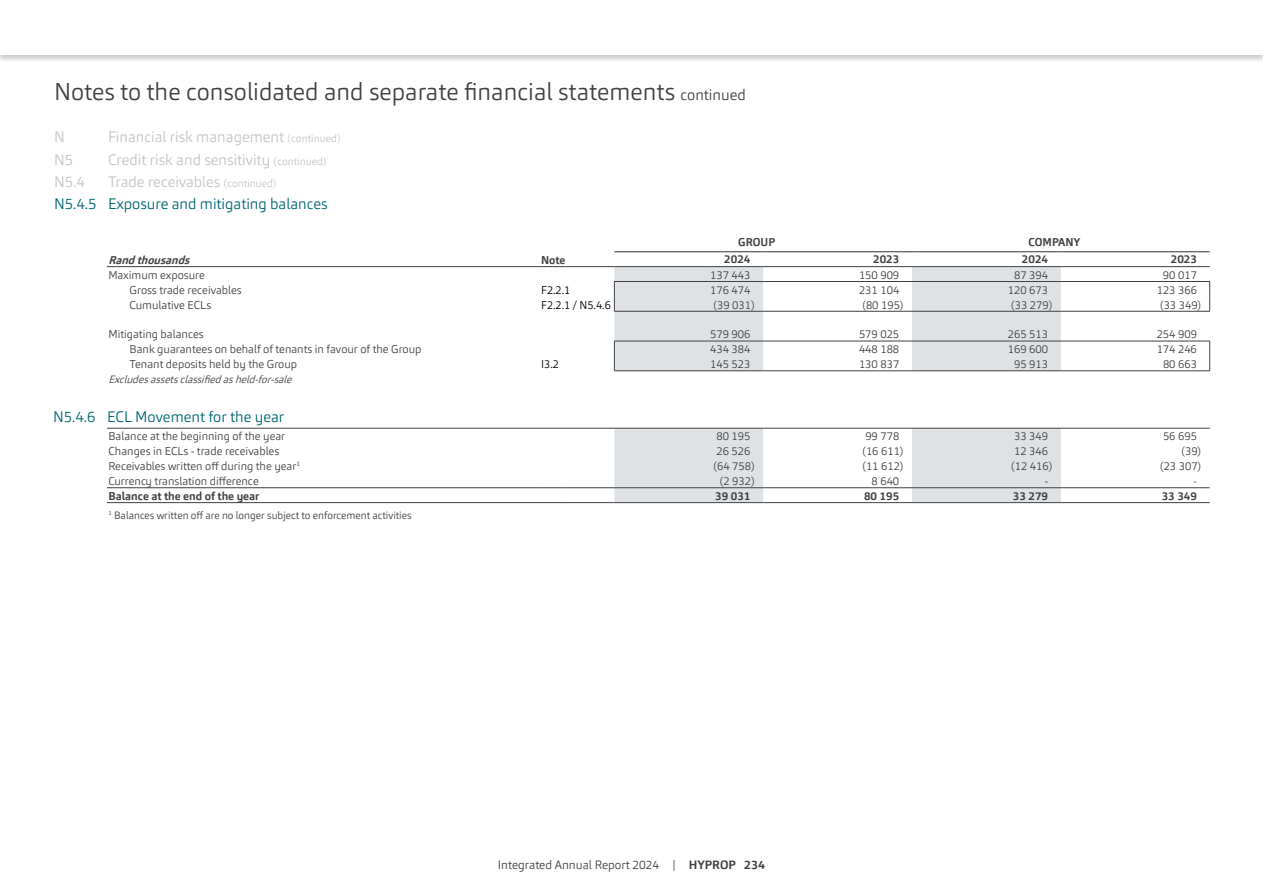
<style>
.page{position:relative;width:1263px;height:893px;background:#fff}
.page>*{position:absolute;margin:0;border:0;box-sizing:border-box;transform-origin:0 0}
.t1{font:300 24px "Carnac W03";color:#414042}
.t2{font:300 15px/22.2px "Carnac W03";color:#006670;text-align:center}
.t3{font:300 15px "Carnac W03";color:#c2c4c6}
.t4{font:300 12px "Carnac W03";color:#414042}
.t5{font:300 11.25px "Carnac W03";color:#414042}
.t6{font:700 11.25px "Carnac W03";color:#414042}
.t7{font:300 11.25px "Carnac W03";color:#000}
.t8{font:italic 700 11.25px "Carnac W03";color:#414042}
.t9{font:300 10.5px "Carnac W03";color:#414042}
.t10{font:italic 300 10.5px "Carnac W03";color:#414042}
.s1{font-size:15px}
.s2{font-size:10.5px}
.s3{color:#c2c4c6}
.s4{font-size:10.5px;color:#c2c4c6}
.s5{font-weight:700}
</style>
<div class="page">
<svg style="left:614px;top:267px;width:447px;height:235px;fill:#dee2e4"></svg>
<hr style="left:614px;top:251px;width:149px;height:1px;background:#414042">
<hr style="left:763px;top:251px;width:149px;height:1px;background:#414042">
<hr style="left:912px;top:251px;width:149px;height:1px;background:#414042">
<hr style="left:1061px;top:251px;width:149px;height:1px;background:#414042">
<svg style="left:107px;top:266px;width:459px;height:1px"></svg>
<hr style="left:566px;top:266px;width:48px;height:1px;background:#414042">
<hr style="left:614px;top:266px;width:149px;height:1px;background:#414042">
<hr style="left:763px;top:266px;width:149px;height:1px;background:#414042">
<hr style="left:912px;top:266px;width:149px;height:1px;background:#414042">
<hr style="left:1061px;top:266px;width:149px;height:1px;background:#414042">
<hr style="left:53px;top:428px;width:488px;height:1px;background:#414042">
<svg style="left:541px;top:428px;width:25px;height:1px"></svg>
<hr style="left:566px;top:428px;width:48px;height:1px;background:#414042">
<hr style="left:614px;top:428px;width:149px;height:1px;background:#414042">
<hr style="left:763px;top:428px;width:149px;height:1px;background:#414042">
<hr style="left:912px;top:428px;width:149px;height:1px;background:#414042">
<hr style="left:1061px;top:428px;width:149px;height:1px;background:#414042">
<hr style="left:53px;top:487px;width:488px;height:1px;background:#414042">
<svg style="left:541px;top:487px;width:25px;height:1px"></svg>
<hr style="left:566px;top:487px;width:48px;height:1px;background:#414042">
<hr style="left:614px;top:487px;width:149px;height:1px;background:#414042">
<hr style="left:763px;top:487px;width:149px;height:1px;background:#414042">
<hr style="left:912px;top:487px;width:149px;height:1px;background:#414042">
<hr style="left:1061px;top:487px;width:149px;height:1px;background:#414042">
<hr style="left:53px;top:502px;width:488px;height:1px;background:#414042">
<svg style="left:541px;top:502px;width:25px;height:1px"></svg>
<hr style="left:566px;top:502px;width:48px;height:1px;background:#414042">
<hr style="left:614px;top:502px;width:149px;height:1px;background:#414042">
<hr style="left:763px;top:502px;width:149px;height:1px;background:#414042">
<hr style="left:912px;top:502px;width:149px;height:1px;background:#414042">
<hr style="left:1061px;top:502px;width:149px;height:1px;background:#414042">
<hr style="left:614px;top:281px;width:149px;height:1px;background:#414042">
<hr style="left:763px;top:281px;width:149px;height:1px;background:#414042">
<hr style="left:912px;top:281px;width:149px;height:1px;background:#414042">
<hr style="left:1061px;top:281px;width:149px;height:1px;background:#414042">
<svg style="left:614px;top:282px;width:1px;height:29px"></svg>
<svg style="left:1209px;top:282px;width:1px;height:29px"></svg>
<hr style="left:614px;top:311px;width:149px;height:1px;background:#414042">
<hr style="left:763px;top:311px;width:149px;height:1px;background:#414042">
<hr style="left:912px;top:311px;width:149px;height:1px;background:#414042">
<hr style="left:1061px;top:311px;width:149px;height:1px;background:#414042">
<hr style="left:614px;top:341px;width:149px;height:1px;background:#414042">
<hr style="left:763px;top:341px;width:149px;height:1px;background:#414042">
<hr style="left:912px;top:341px;width:149px;height:1px;background:#414042">
<hr style="left:1061px;top:341px;width:149px;height:1px;background:#414042">
<svg style="left:614px;top:341px;width:1px;height:29px"></svg>
<svg style="left:1209px;top:341px;width:1px;height:29px"></svg>
<hr style="left:614px;top:370px;width:149px;height:1px;background:#414042">
<hr style="left:763px;top:370px;width:149px;height:1px;background:#414042">
<hr style="left:912px;top:370px;width:149px;height:1px;background:#414042">
<hr style="left:1061px;top:370px;width:149px;height:1px;background:#414042">
<div style="left:0;top:425px;width:106px;height:162px;background:#fff"></div>
<div style="left:0;top:0;width:1263px;height:62px;background:#000;opacity:.2"></div>
<div style="left:0;top:0;width:1263px;height:54px;background:#fff"></div>
<h1 class="t1" style="left:54px;top:77px;width:693px">Notes to the consolidated and separate financial statements <span class="s1">continued</span></h1>
<h2 class="t3" style="left:54px;top:128px;width:12px">N</h2>
<h2 class="t3" style="left:108px;top:128px;width:234px">Financial risk management <span class="s2">(continued)</span></h2>
<h2 class="t3" style="left:54px;top:150px;width:21px">N5</h2>
<h2 class="t3" style="left:108px;top:150px;width:220px">Credit risk and sensitivity <span class="s2">(continued)</span></h2>
<h2 class="t3" style="left:54px;top:172px;width:32px">N5.4</h2>
<h2 class="t2" style="left:54px;top:170px;width:275px"><span class="s3">Trade receivables</span> <span class="s4">(continued)<br></span>N5.4.5 Exposure and mitigating balances</h2>
<p class="t6" style="left:738px;top:235px;width:39px">GROUP</p>
<p class="t6" style="left:1028px;top:235px;width:54px">COMPANY</p>
<p class="t8" style="left:108px;top:253px;width:86px">Randthousands</p>
<p class="t6" style="left:541px;top:253px;width:26px">Note</p>
<p class="t6" style="left:724px;top:252px;width:28px">2024</p>
<p class="t6" style="left:873px;top:252px;width:28px">2023</p>
<p class="t6" style="left:1022px;top:252px;width:28px">2024</p>
<p class="t6" style="left:1171px;top:252px;width:28px">2023</p>
<p class="t5" style="left:108px;top:268px;width:98px">Maximum exposure</p>
<p class="t5" style="left:710px;top:268px;width:42px">137 443</p>
<p class="t5" style="left:859px;top:268px;width:42px">150 909</p>
<p class="t5" style="left:1014px;top:268px;width:35px">87 394</p>
<p class="t5" style="left:1163px;top:268px;width:35px">90 017</p>
<p class="t5" style="left:130px;top:283px;width:114px">Gross trade receivables</p>
<p class="t7" style="left:541px;top:283px;width:31px">F2.2.1</p>
<p class="t5" style="left:710px;top:283px;width:42px">176 474</p>
<p class="t5" style="left:859px;top:283px;width:42px">231 104</p>
<p class="t5" style="left:1008px;top:283px;width:42px">120 673</p>
<p class="t5" style="left:1157px;top:283px;width:42px">123 366</p>
<p class="t5" style="left:130px;top:298px;width:83px">Cumulative ECLs</p>
<p class="t7" style="left:541px;top:298px;width:71px">F2.2.1 / N5.4.6</p>
<p class="t5" style="left:714px;top:298px;width:43px">(39 031)</p>
<p class="t5" style="left:862px;top:298px;width:43px">(80 195)</p>
<p class="t5" style="left:1011px;top:298px;width:43px">(33 279)</p>
<p class="t5" style="left:1160px;top:298px;width:43px">(33 349)</p>
<p class="t5" style="left:108px;top:327px;width:97px">Mitigating balances</p>
<p class="t5" style="left:710px;top:327px;width:42px">579 906</p>
<p class="t5" style="left:859px;top:327px;width:42px">579 025</p>
<p class="t5" style="left:1008px;top:327px;width:42px">265 513</p>
<p class="t5" style="left:1157px;top:327px;width:42px">254 909</p>
<p class="t5" style="left:130px;top:342px;width:293px">Bank guarantees on behalf of tenants in favour of the Group</p>
<p class="t5" style="left:710px;top:342px;width:42px">434 384</p>
<p class="t5" style="left:859px;top:342px;width:42px">448 188</p>
<p class="t5" style="left:1008px;top:342px;width:42px">169 600</p>
<p class="t5" style="left:1157px;top:342px;width:42px">174 246</p>
<p class="t5" style="left:130px;top:357px;width:169px">Tenant deposits held by the Group</p>
<p class="t7" style="left:541px;top:357px;width:19px">I3.2</p>
<p class="t5" style="left:710px;top:357px;width:42px">145 523</p>
<p class="t5" style="left:859px;top:357px;width:42px">130 837</p>
<p class="t5" style="left:1014px;top:357px;width:35px">95 913</p>
<p class="t5" style="left:1163px;top:357px;width:35px">80 663</p>
<p class="t10" style="left:108px;top:372px;width:188px">Excludesassetsclassifiedasheld-for-sale</p>
<h2 class="t2" style="left:53px;top:406px;width:233px">N5.4.6 ECL Movement for the year</h2>
<p class="t5" style="left:108px;top:429px;width:178px">Balance at the beginning of the year</p>
<p class="t5" style="left:716px;top:429px;width:35px">80 195</p>
<p class="t5" style="left:865px;top:429px;width:35px">99 778</p>
<p class="t5" style="left:1014px;top:429px;width:35px">33 349</p>
<p class="t5" style="left:1163px;top:429px;width:35px">56 695</p>
<p class="t5" style="left:108px;top:444px;width:172px">Changes in ECLs - trade receivables</p>
<p class="t5" style="left:716px;top:444px;width:35px">26 526</p>
<p class="t5" style="left:862px;top:444px;width:43px">(16 611)</p>
<p class="t5" style="left:1014px;top:444px;width:35px">12 346</p>
<p class="t5" style="left:1181px;top:444px;width:21px">(39)</p>
<p class="t5" style="left:108px;top:459px;width:193px">Receivables written off during the year<sup>1</sup></p>
<p class="t5" style="left:714px;top:459px;width:43px">(64 758)</p>
<p class="t5" style="left:862px;top:459px;width:43px">(11 612)</p>
<p class="t5" style="left:1011px;top:459px;width:43px">(12 416)</p>
<p class="t5" style="left:1160px;top:459px;width:43px">(23 307)</p>
<p class="t5" style="left:108px;top:474px;width:152px">Currency translation difference</p>
<p class="t5" style="left:720px;top:474px;width:36px">(2 932)</p>
<p class="t5" style="left:871px;top:474px;width:29px">8 640</p>
<p class="t5" style="left:1045px;top:474px;width:5px">-</p>
<p class="t5" style="left:1193px;top:474px;width:5px">-</p>
<p class="t6" style="left:108px;top:489px;width:153px">Balance at the end of the year</p>
<p class="t6" style="left:715px;top:489px;width:37px">39 031</p>
<p class="t6" style="left:864px;top:489px;width:37px">80 195</p>
<p class="t6" style="left:1013px;top:489px;width:37px">33 279</p>
<p class="t6" style="left:1162px;top:489px;width:37px">33 349</p>
<p class="t9" style="left:108px;top:509px;width:305px"><sup>1</sup> Balances written off are no longer subject to enforcement activities</p>
<p class="t4" style="left:498px;top:857px;width:269px">Integrated Annual Report 2024 | <span class="s5">HYPROP 234</span></p>
</div>
